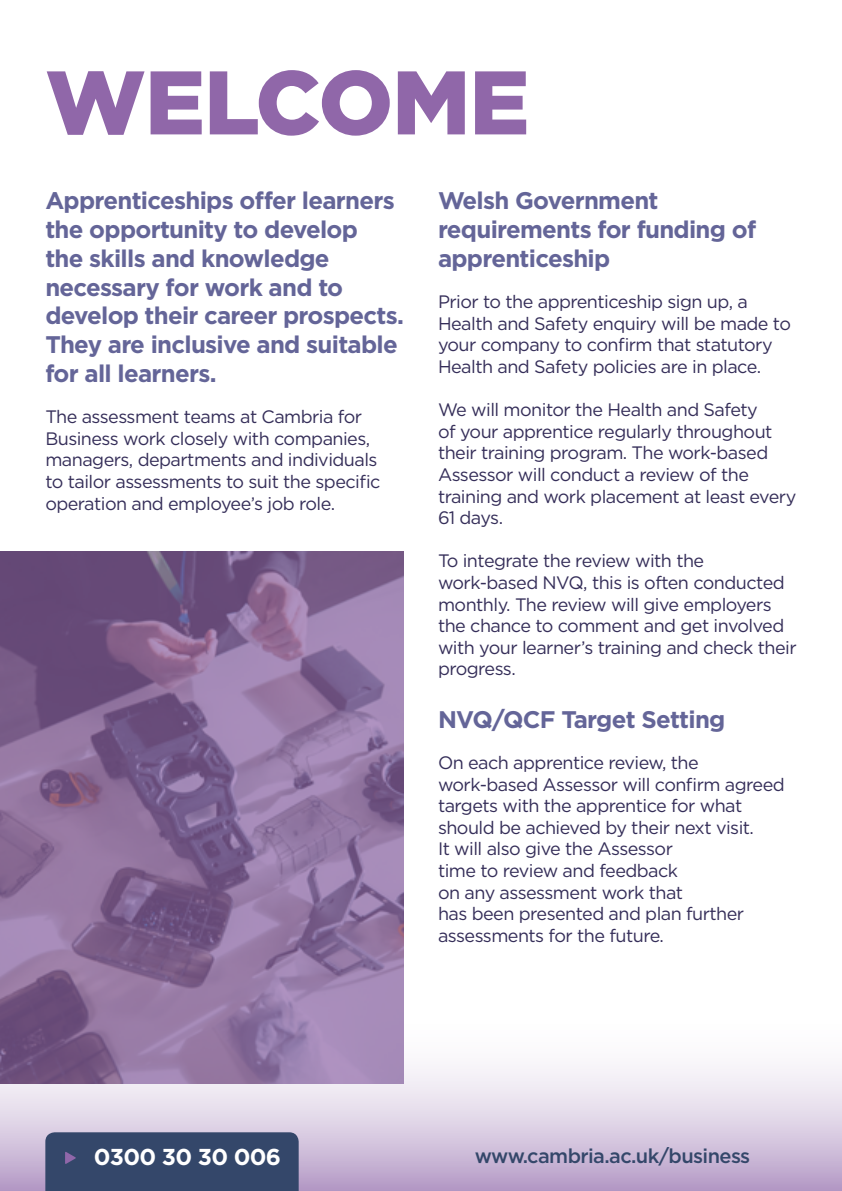
<style>
.page{position:relative;width:842px;height:1191px;background:#fff}
.page>*{position:absolute;margin:0;border:0;box-sizing:border-box;transform-origin:0 0}
.t1{font:900 90px "Gotham";letter-spacing:-.01em;color:#9067a9}
.t2{font:700 24px/28.8px "Gotham";letter-spacing:-.03em;color:#646598}
.t3{font:700 23px "Gotham";letter-spacing:-.03em;color:#fff}
.t4{font:500 20px "Gotham";letter-spacing:-.03em;color:#34476a}
.t5{font:18px/21.6px "Gotham";letter-spacing:-.03em;color:#352e59}
</style>
<div class="page">
<svg style="left:0;top:1066px;width:842px;height:125px;background:#dacde2"></svg>
<svg style="left:0;top:551px;width:404px;height:532px;background:#886c98"></svg>
<div style="left:45px;top:1132px;width:254px;height:59px;background:#34476a"></div>
<h1 class="t1" style="left:45px;top:40px;width:486px">WELCOME</h1>
<h2 class="t2" style="left:45px;top:186px;width:360px">Apprenticeships offer learners the opportunity to develop<br>the skills and knowledge necessary for work and to develop their career prospects.<br>They are inclusive and suitable for all learners.</h2>
<p class="t5" style="left:45px;top:406px;width:337px">The assessment teams at Cambria for Business work closely with companies, managers, departments and individuals to tailor assessments to suit the specific operation and employee’s job role.</p>
<h2 class="t2" style="left:438px;top:186px;width:320px">Welsh Government requirements for funding of apprenticeship</h2>
<p class="t5" style="left:438px;top:290px;width:354px">Prior to the apprenticeship sign up, a Health and Safety enquiry will be made to your company to confirm that statutory Health and Safety policies are in place.</p>
<p class="t5" style="left:438px;top:398px;width:360px">We will monitor the Health and Safety<br>of your apprentice regularly throughout their training program. The work-based Assessor will conduct a review of the training and work placement at least every 61 days.</p>
<p class="t5" style="left:438px;top:550px;width:360px">To integrate the review with the work-based NVQ, this is often conducted monthly. The review will give employers the chance to comment and get involved with your learner’s training and check their progress.</p>
<h2 class="t2" style="left:438px;top:704px;width:289px">NVQ/QCF Target Setting</h2>
<p class="t5" style="left:438px;top:751px;width:348px">On each apprentice review, the work-based Assessor will confirm agreed targets with the apprentice for what should be achieved by their next visit.<br>It will also give the Assessor<br>time to review and feedback<br>on any assessment work that<br>has been presented and plan further assessments for the future.</p>
<p class="t3" style="left:94px;top:1142px;width:189px">0300 30 30 006</p>
<p class="t4" style="left:475px;top:1142px;width:277px">www.cambria.ac.uk/business</p>
</div>
